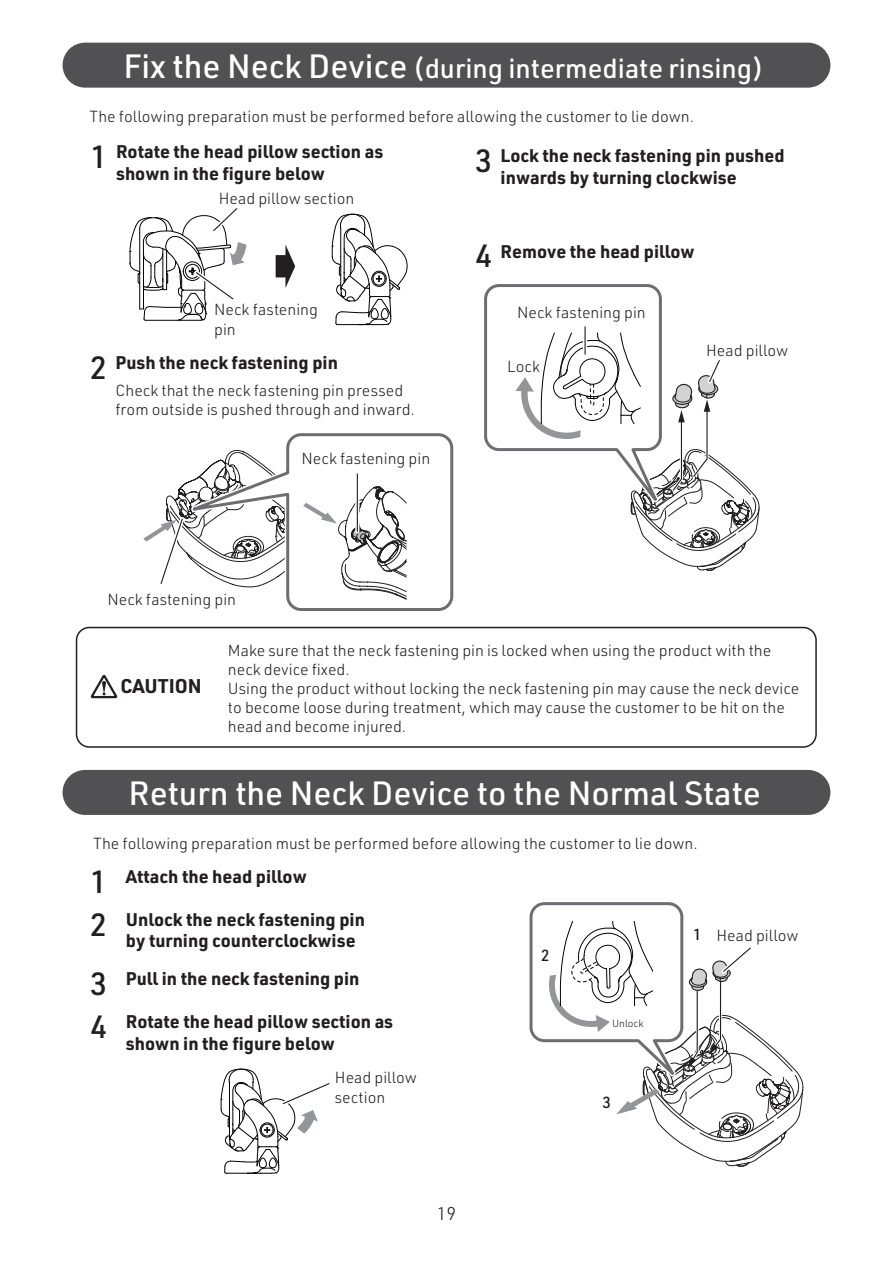
<style>
.page{position:relative;width:893px;height:1263px;background:#fff}
.page>*{position:absolute;margin:0;border:0;box-sizing:border-box;transform-origin:0 0}
.t1{font:500 33px "URWDIN";color:#fff}
.t2{font:500 27px "URWDIN";color:#fff}
.t3{font:700 19.5px "URWDIN";color:#231f20}
.t4{font:700 18px/21.6px "URWDIN";color:#231f20}
.t5{font:300 18px "URWDIN";color:#231f20}
.t6{font:300 15.75px/18.9px "URWDIN";color:#231f20}
.t7{font:500 15.75px "URWDIN";color:#231f20}
.t8{font:300 10.35px "URWDIN";color:#231f20}
.s1{font-size:33px}
.s2{font-weight:500;font-size:31.5px}
</style>
<div class="page">
<svg style="left:294px;top:433px;width:160px;height:178px"></svg>
<div style="left:63px;top:43px;width:767px;height:45px;background:#515153;border-radius:22px"></div>
<div style="left:63px;top:770px;width:767px;height:45px;background:#515153;border-radius:22px"></div>
<svg style="left:331px;top:213px;width:77px;height:113px"></svg>
<svg style="left:276px;top:245px;width:19px;height:43px"></svg>
<svg style="left:484px;top:284px;width:276px;height:287px"></svg>
<svg style="left:129px;top:208px;width:117px;height:113px"></svg>
<svg style="left:143px;top:435px;width:309px;height:174px"></svg>
<svg style="left:355px;top:472px;width:4px;height:61px"></svg>
<hr style="left:357px;top:474px;width:1px;height:57px;background:#231f20">
<svg style="left:220px;top:1068px;width:110px;height:106px"></svg>
<svg style="left:529px;top:902px;width:275px;height:265px"></svg>
<div style="left:76px;top:627px;width:741px;height:121px;border:2px solid #231f20;border-radius:13px"></div>
<svg style="left:91px;top:675px;width:26px;height:23px"></svg>
<h2 class="t2" style="left:123px;top:50px;width:642px"><span class="s1">Fix the Neck Device</span> (during intermediate rinsing)</h2>
<p class="t6" style="left:89px;top:107px;width:606px">The following preparation must be performed before allowing the customer to lie down.</p>
<p class="t4" style="left:116px;top:140px;width:269px;text-indent:-25px"><span class="s2">1</span> Rotate the head pillow section as shown in the figure below</p>
<p class="t6" style="left:219px;top:188px;width:137px">Head pillow section</p>
<p class="t6" style="left:214px;top:299px;width:105px;line-height:19.5px">Neck fastening pin</p>
<p class="t4" style="left:90px;top:351px;width:249px"><span class="s2">2</span> Push the neck fastening pin</p>
<p class="t6" style="left:116px;top:380px;width:301px;line-height:19.5px">Check that the neck fastening pin pressed from outside is pushed through and inward.</p>
<p class="t6" style="left:302px;top:448px;width:130px">Neck fastening pin</p>
<p class="t4" style="left:501px;top:144px;width:285px;text-indent:-25px"><span class="s2">3</span> Lock the neck fastening pin pushed inwards by turning clockwise</p>
<p class="t4" style="left:475px;top:239px;width:221px"><span class="s2">4</span> Remove the head pillow</p>
<p class="t6" style="left:517px;top:302px;width:130px">Neck fastening pin</p>
<p class="t6" style="left:507px;top:357px;width:34px">Lock</p>
<p class="t6" style="left:706px;top:340px;width:84px">Head pillow</p>
<p class="t6" style="left:107px;top:589px;width:130px">Neck fastening pin</p>
<p class="t3" style="left:120px;top:673px;width:83px">CAUTION</p>
<p class="t6" style="left:228px;top:641px;width:573px">Make sure that the neck fastening pin is locked when using the product with the neck device fixed.<br>Using the product without locking the neck fastening pin may cause the neck device to become loose during treatment, which may cause the customer to be hit on the head and become injured.</p>
<h1 class="t1" style="left:128px;top:771px;width:634px">Return the Neck Device to the Normal State</h1>
<p class="t6" style="left:93px;top:833px;width:606px">The following preparation must be performed before allowing the customer to lie down.</p>
<p class="t4" style="left:90px;top:864px;width:218px"><span class="s2">1</span> Attach the head pillow</p>
<p class="t4" style="left:126px;top:907px;width:240px;text-indent:-36px"><span class="s2">2</span> Unlock the neck fastening pin by turning counterclockwise</p>
<p class="t4" style="left:90px;top:967px;width:271px"><span class="s2">3</span> Pull in the neck fastening pin</p>
<p class="t4" style="left:126px;top:1010px;width:269px;text-indent:-36px"><span class="s2">4</span> Rotate the head pillow section as shown in the figure below</p>
<p class="t6" style="left:335px;top:1066px;width:84px;line-height:20.5px">Head pillow section</p>
<p class="t5" style="left:437px;top:1202px;width:21px">19</p>
<p class="t7" style="left:541px;top:945px;width:10px">2</p>
<p class="t8" style="left:612px;top:1016px;width:33px">Unlock</p>
<p class="t7" style="left:602px;top:1092px;width:10px">3</p>
<p class="t7" style="left:693px;top:923px;width:10px">1</p>
<p class="t6" style="left:716px;top:925px;width:84px">Head pillow</p>
</div>
